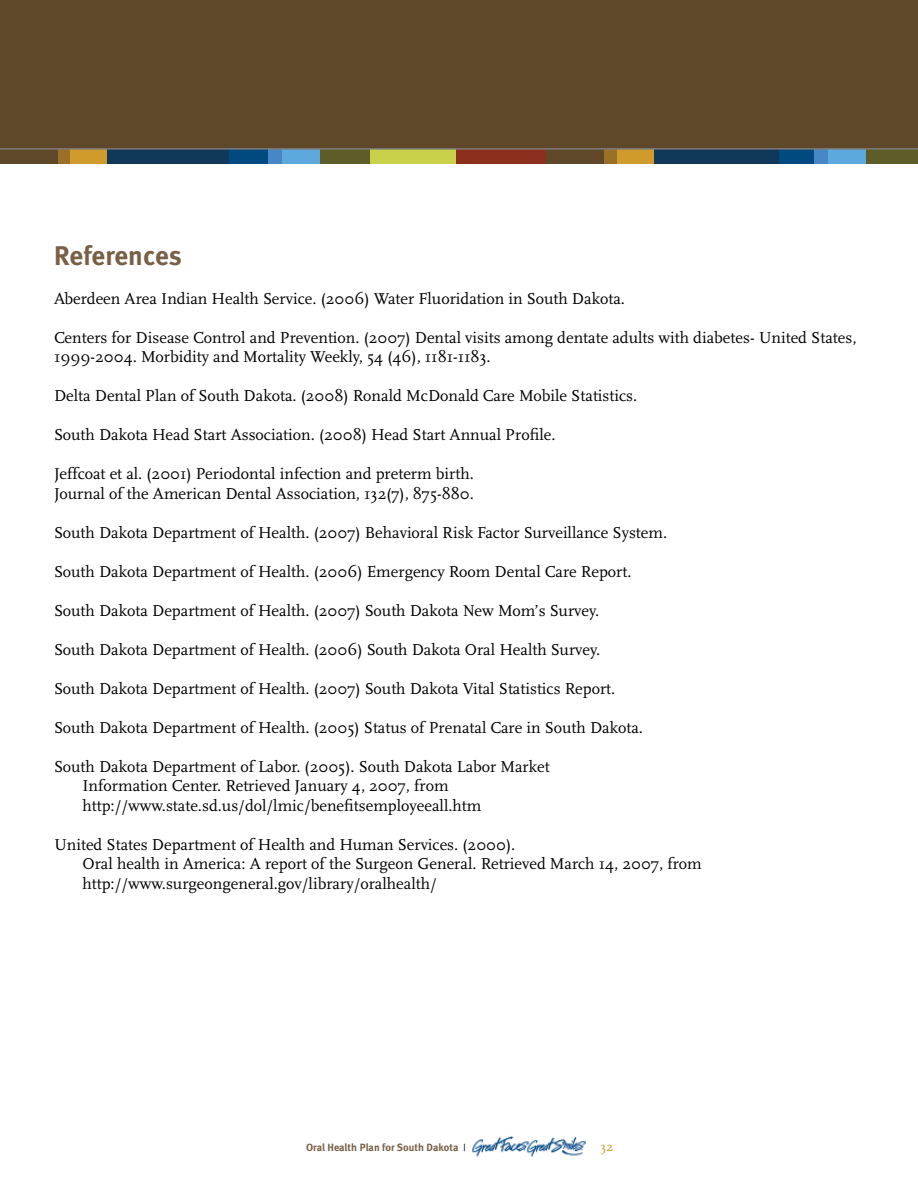
<style>
.page{position:relative;width:918px;height:1188px;background:#fff}
.page>*{position:absolute;margin:0;border:0;box-sizing:border-box;transform-origin:0 0}
.t1{font:700 27px "Meta";color:#786047}
.t2{font:16.5px/19.5px "Scala";color:#000}
.t3{font:13.5px "Scala";color:#d09b2c}
.t4{font:700 10.5px "Meta";letter-spacing:.005em;color:#786047}
.s1{font-family:"Times";font-weight:400;color:#000}
</style>
<div class="page">
<div style="left:0;top:0;width:918px;height:155px;background:#5f472a"></div>
<img style="left:472px;top:1135px;width:114px;height:22px">
<div style="left:0;top:149px;width:59px;height:15px;background:#5f472a"></div>
<div style="left:58px;top:149px;width:13px;height:15px;background:#9a7026"></div>
<div style="left:107px;top:149px;width:127px;height:15px;background:#0f385a"></div>
<div style="left:230px;top:149px;width:39px;height:15px;background:#004a80"></div>
<div style="left:269px;top:149px;width:14px;height:15px;background:#4887c6"></div>
<div style="left:282px;top:149px;width:38px;height:15px;background:#5da9dd"></div>
<div style="left:320px;top:149px;width:52px;height:15px;background:#5e5c29"></div>
<div style="left:370px;top:149px;width:88px;height:15px;background:#c9d049"></div>
<div style="left:71px;top:149px;width:36px;height:15px;background:#d09b2c"></div>
<div style="left:456px;top:149px;width:92px;height:15px;background:#8c2f1c"></div>
<div style="left:546px;top:149px;width:59px;height:15px;background:#5f472a"></div>
<div style="left:604px;top:149px;width:13px;height:15px;background:#9a7026"></div>
<div style="left:653px;top:149px;width:128px;height:15px;background:#0f385a"></div>
<div style="left:780px;top:149px;width:35px;height:15px;background:#004a80"></div>
<div style="left:815px;top:149px;width:14px;height:15px;background:#4887c6"></div>
<div style="left:828px;top:149px;width:38px;height:15px;background:#5da9dd"></div>
<div style="left:866px;top:149px;width:52px;height:15px;background:#5e5c29"></div>
<div style="left:617px;top:149px;width:36px;height:15px;background:#d09b2c"></div>
<hr style="left:0;top:148px;width:918px;height:2px;background:#7d7b7c">
<h1 class="t1" style="left:54px;top:238px;width:129px">References</h1>
<p class="t2" style="left:54px;top:289px;width:573px">Aberdeen Area Indian Health Service. (2006) Water Fluoridation in South Dakota.</p>
<p class="t2" style="left:54px;top:328px;width:804px">Centers for Disease Control and Prevention. (2007) Dental visits among dentate adults with diabetes- United States,<br>1999-2004. Morbidity and Mortality Weekly, 54 (46), 1181-1183.</p>
<p class="t2" style="left:54px;top:386px;width:585px">Delta Dental Plan of South Dakota. (2008) Ronald McDonald Care Mobile Statistics.</p>
<p class="t2" style="left:54px;top:425px;width:503px">South Dakota Head Start Association. (2008) Head Start Annual Profile.</p>
<p class="t2" style="left:54px;top:464px;width:421px">Jeffcoat et al. (2001) Periodontal infection and preterm birth.<br>Journal of the American Dental Association, 132(7), 875-880.</p>
<p class="t2" style="left:54px;top:523px;width:615px">South Dakota Department of Health. (2007) Behavioral Risk Factor Surveillance System.</p>
<p class="t2" style="left:54px;top:562px;width:579px">South Dakota Department of Health. (2006) Emergency Room Dental Care Report.</p>
<p class="t2" style="left:54px;top:601px;width:547px">South Dakota Department of Health. (2007) South Dakota New Mom’s Survey.</p>
<p class="t2" style="left:54px;top:640px;width:548px">South Dakota Department of Health. (2006) South Dakota Oral Health Survey.</p>
<p class="t2" style="left:54px;top:679px;width:563px">South Dakota Department of Health. (2007) South Dakota Vital Statistics Report.</p>
<p class="t2" style="left:54px;top:718px;width:591px">South Dakota Department of Health. (2005) Status of Prenatal Care in South Dakota.</p>
<p class="t2" style="left:82px;top:757px;width:469px;text-indent:-28px">South Dakota Department of Labor. (2005). South Dakota Labor Market<br>Information Center. Retrieved January 4, 2007, from http://www.state.sd.us/dol/lmic/benefitsemployeeall.htm</p>
<p class="t2" style="left:82px;top:835px;width:621px;text-indent:-28px">United States Department of Health and Human Services. (2000).<br>Oral health in America: A report of the Surgeon General. Retrieved March 14, 2007, from http://www.surgeongeneral.gov/library/oralhealth/</p>
<p class="t4" style="left:306px;top:1140px;width:161px">Oral Health Plan for South Dakota <span class="s1">|</span></p>
<p class="t3" style="left:600px;top:1139px;width:14px">32</p>
</div>
